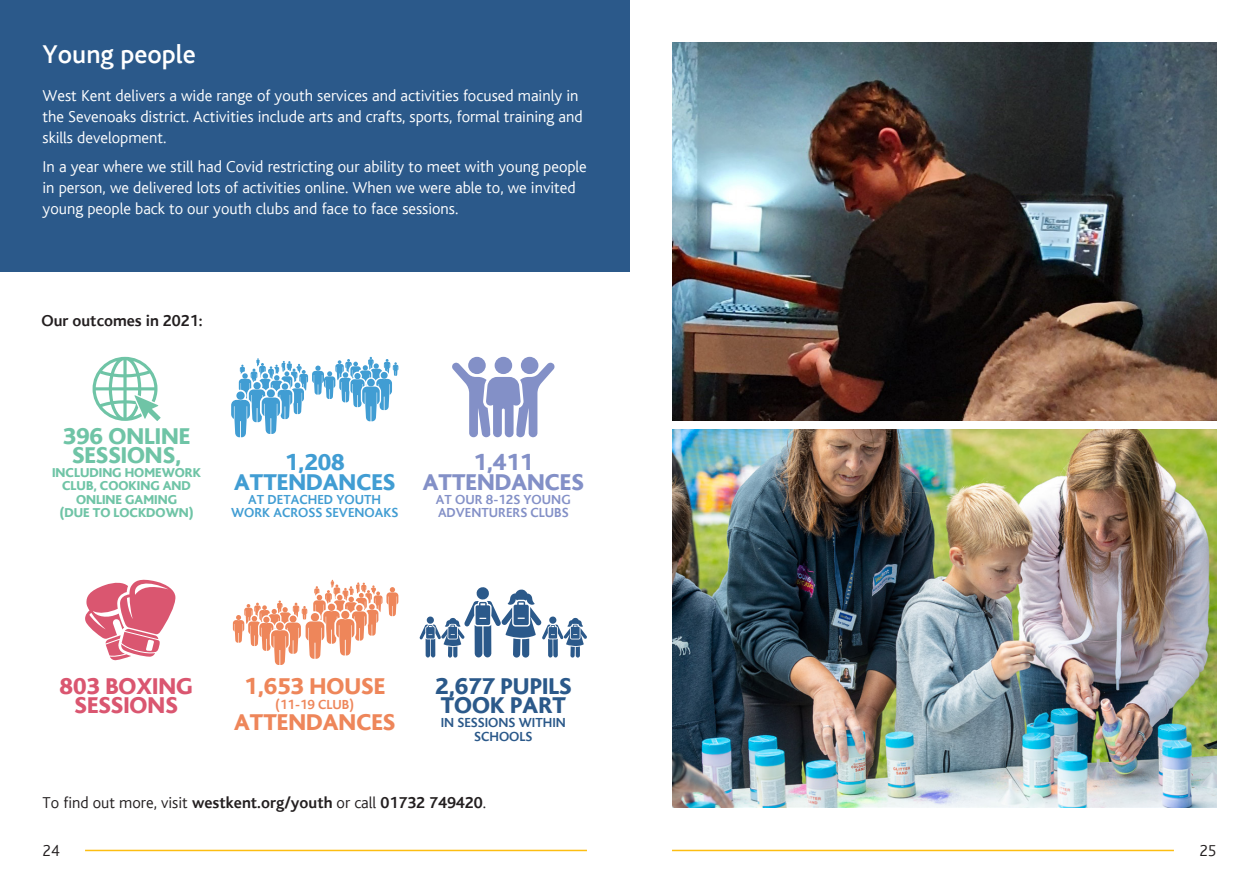
<style>
.page{position:relative;width:1259px;height:893px;background:#fff}
.page>*{position:absolute;margin:0;border:0;box-sizing:border-box;transform-origin:0 0}
.t1{font:500 27px "Bliss";color:#fff}
.t2{font:800 24px "Bliss";color:#ee865a}
.t3{font:800 24px/19.4px "Bliss";color:#2b598a}
.t4{font:800 24px/19.4px "Bliss";color:#6fc4a6;text-align:center}
.t5{font:800 24px/19.4px "Bliss";color:#da5670;text-align:center}
.t6{font:800 24px/19.4px "Bliss";color:#419dd3;text-align:center}
.t7{font:800 24px/19.4px "Bliss";color:#8390c7;text-align:center}
.t8{font:300 16.5px/21px "Bliss";color:#fff}
.t9{font:700 16.5px "Bliss";color:#231f20}
.t10{font:300 16.5px "Bliss";color:#231f20}
.t11{font:700 13.8px/13.8px "Bliss";color:#419dd3;text-align:center}
.t12{font:700 13.8px/13.8px "Bliss";color:#8390c7}
.t13{font:700 13.8px/13.8px "Bliss";color:#2b598a;text-align:center}
.t14{font:700 13.8px "Bliss";color:#ee865a}
.t15{font:800 13.5px/13.5px "Bliss";color:#6fc4a6;text-align:center}
.s1{font-weight:300}
</style>
<div class="page">
<hr style="left:85px;top:850px;width:502px;height:1px;background:#fdbe12">
<hr style="left:672px;top:850px;width:502px;height:1px;background:#fdbe12">
<div style="left:0;top:0;width:629px;height:271px;background:#2b598a"></div>
<img style="left:672px;top:429px;width:544px;height:379px">
<svg style="left:231px;top:357px;width:167px;height:80px"></svg>
<svg style="left:93px;top:357px;width:68px;height:64px"></svg>
<div style="left:468px;top:357px;width:18px;height:17px;background:#8390c7;border-radius:50%"></div>
<div style="left:521px;top:357px;width:17px;height:17px;background:#8390c7;border-radius:50%"></div>
<div style="left:494px;top:357px;width:18px;height:17px;background:#8390c7;border-radius:50%"></div>
<svg style="left:452px;top:363px;width:103px;height:74px"></svg>
<img style="left:672px;top:43px;width:544px;height:378px">
<svg style="left:85px;top:579px;width:91px;height:81px"></svg>
<svg style="left:233px;top:580px;width:165px;height:85px"></svg>
<svg style="left:419px;top:587px;width:168px;height:71px"></svg>
<h1 class="t1" style="left:43px;top:40px;width:155px">Young people</h1>
<p class="t8" style="left:43px;top:85px;width:541px">West Kent delivers a wide range of youth services and activities focused mainly in the Sevenoaks district. Activities include arts and crafts, sports, formal training and skills development.</p>
<p class="t8" style="left:43px;top:157px;width:546px">In a year where we still had Covid restricting our ability to meet with young people in person, we delivered lots of activities online. When we were able to, we invited young people back to our youth clubs and face to face sessions.</p>
<p class="t9" style="left:41px;top:312px;width:162px">Our outcomes in 2021:</p>
<h2 class="t4" style="left:63px;top:427px;width:129px">396 ONLINE<br>SESSIONS,</h2>
<p class="t15" style="left:52px;top:466px;width:150px">INCLUDING HOMEWORK<br>CLUB, COOKING AND<br>ONLINE GAMING<br>(DUE TO LOCKDOWN)</p>
<h2 class="t6" style="left:234px;top:453px;width:163px">1,208<br>ATTENDANCES</h2>
<p class="t11" style="left:231px;top:492px;width:169px">AT DETACHED YOUTH<br>WORK ACROSS SEVENOAKS</p>
<h2 class="t7" style="left:423px;top:453px;width:163px">1,411<br>ATTENDANCES</h2>
<p class="t12" style="left:436px;top:492px;width:136px">AT OUR 8-12S YOUNG<br>ADVENTURERS CLUBS</p>
<h2 class="t5" style="left:60px;top:677px;width:135px">803 BOXING<br>SESSIONS</h2>
<h2 class="t2" style="left:244px;top:674px;width:142px">1,653 HOUSE</h2>
<p class="t14" style="left:275px;top:697px;width:80px">(11-19 CLUB)</p>
<h2 class="t2" style="left:234px;top:710px;width:163px">ATTENDANCES</h2>
<h2 class="t3" style="left:435px;top:677px;width:138px">2,677 PUPILS<br>TOOK PART</h2>
<p class="t13" style="left:441px;top:716px;width:127px">IN SESSIONS WITHIN<br>SCHOOLS</p>
<p class="t9" style="left:43px;top:794px;width:445px"><span class="s1">To find out more, visit</span> westkent.org/youth <span class="s1">or call</span> 01732 749420<span class="s1">.</span></p>
<p class="t10" style="left:43px;top:842px;width:18px">24</p>
<p class="t10" style="left:1199px;top:842px;width:18px">25</p>
</div>
